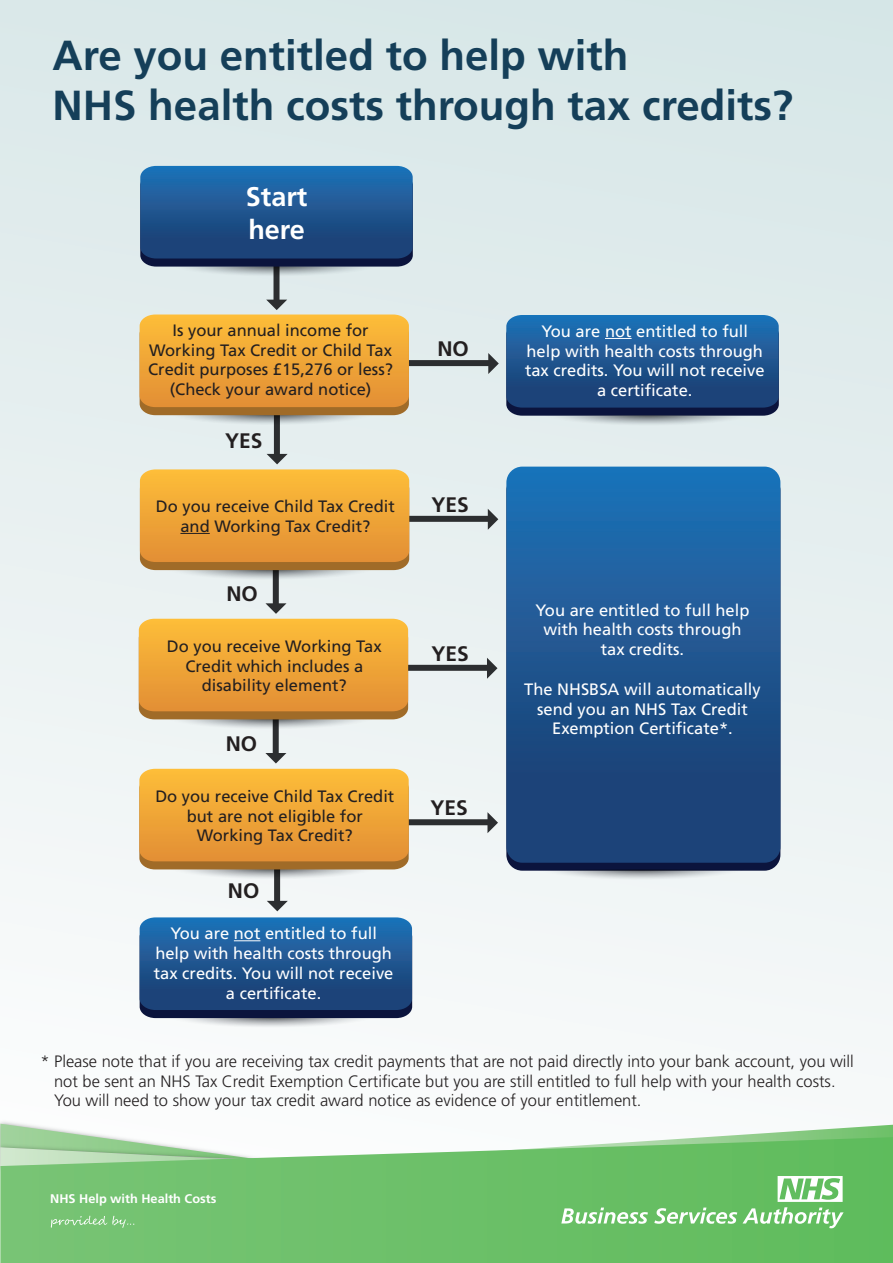
<style>
.page{position:relative;width:893px;height:1263px;background:#fff}
.page>*{position:absolute;margin:0;border:0;box-sizing:border-box;transform-origin:0 0}
.t1{font:700 42px/50.4px "Frutiger LT Std";color:#153f59}
.t2{font:700 27px/32.4px "Frutiger LT Std";color:#fff}
.t3{font:700 21px "Frutiger LT Std";color:#231f20}
.t4{font:16.5px/19.8px "Frutiger LT Std";color:#fff;text-align:center}
.t5{font:16.5px/19.8px "Frutiger LT Std";color:#231f20;text-align:center}
.t6{font:300 16.5px/19.8px "Frutiger LT Std";color:#231f20}
.t7{font:700 12.6px "Frutiger LT Std";color:#fff}
</style>
<div class="page">
<div style="left:0;top:0;width:893px;height:1184px;background:linear-gradient(to bottom,#d7e6e7,#f9fafa)"></div>
<div style="left:408px;top:360px;width:83px;height:6px;background:#2c2e30"></div>
<svg style="left:488px;top:353px;width:11px;height:21px"></svg>
<img style="left:0;top:1117px;width:270px;height:20px">
<svg style="left:0;top:1124px;width:262px;height:13px"></svg>
<svg style="left:482px;top:1125px;width:411px;height:12px"></svg>
<svg style="left:0;top:1137px;width:893px;height:126px;background:#7ac577"></svg>
<svg style="left:561px;top:1176px;width:283px;height:52px;background:#7fc87c"></svg>
<svg style="left:51px;top:1216px;width:83px;height:12px"></svg>
<div style="left:408px;top:819px;width:82px;height:6px;background:#2c2e30"></div>
<svg style="left:487px;top:812px;width:11px;height:21px"></svg>
<div style="left:407px;top:665px;width:83px;height:6px;background:#2c2e30"></div>
<svg style="left:487px;top:658px;width:10px;height:21px"></svg>
<div style="left:408px;top:516px;width:83px;height:6px;background:#2c2e30"></div>
<svg style="left:488px;top:509px;width:10px;height:21px"></svg>
<div style="left:274px;top:844px;width:6px;height:58px;background:#2c2e30"></div>
<svg style="left:267px;top:901px;width:21px;height:10px"></svg>
<div style="left:273px;top:697px;width:6px;height:57px;background:#2c2e30"></div>
<svg style="left:265px;top:753px;width:21px;height:10px"></svg>
<div style="left:273px;top:547px;width:6px;height:58px;background:#2c2e30"></div>
<div style="left:274px;top:397px;width:6px;height:58px;background:#2c2e30"></div>
<div style="left:273px;top:243px;width:6px;height:58px;background:#2c2e30"></div>
<svg style="left:140px;top:166px;width:273px;height:110px;background:#2c5d91"></svg>
<svg style="left:140px;top:300px;width:269px;height:125px;background:#e5ad57"></svg>
<svg style="left:140px;top:454px;width:269px;height:126px;background:#e6ae59"></svg>
<hr style="left:180px;top:533px;width:30px;height:1px;background:#231f20">
<svg style="left:139px;top:603px;width:269px;height:126px;background:#e7af59"></svg>
<svg style="left:139px;top:769px;width:270px;height:110px;background:#e7a645"></svg>
<svg style="left:140px;top:917px;width:272px;height:111px;background:#2f5f93"></svg>
<svg style="left:506px;top:467px;width:274px;height:396px;background:#1d5591"></svg>
<svg style="left:506px;top:315px;width:273px;height:111px;background:#2e5e92"></svg>
<svg style="left:538px;top:870px;width:206px;height:10px"></svg>
<h1 class="t1" style="left:53px;top:30px;width:742px">Are you entitled to help with<br>NHS health costs through tax credits?</h1>
<h2 class="t2" style="left:246px;top:181px;width:63px">Start here</h2>
<p class="t5" style="left:148px;top:320px;width:246px">Is your annual income for<br>Working Tax Credit or Child Tax<br>Credit purposes £15,276 or less? (Check your award notice)</p>
<p class="t3" style="left:225px;top:428px;width:39px">YES</p>
<p class="t5" style="left:156px;top:496px;width:241px">Do you receive Child Tax Credit and Working Tax Credit?</p>
<p class="t3" style="left:226px;top:581px;width:33px">NO</p>
<p class="t5" style="left:167px;top:636px;width:216px">Do you receive Working Tax<br>Credit which includes a disability element?</p>
<p class="t3" style="left:226px;top:732px;width:33px">NO</p>
<p class="t5" style="left:155px;top:786px;width:241px">Do you receive Child Tax Credit but are not eligible for<br>Working Tax Credit?</p>
<p class="t3" style="left:228px;top:879px;width:33px">NO</p>
<p class="t4" style="left:154px;top:923px;width:241px">You are not entitled to full help with health costs through tax credits. You will not receive a certificate.</p>
<p class="t3" style="left:437px;top:337px;width:33px">NO</p>
<p class="t3" style="left:431px;top:492px;width:39px">YES</p>
<p class="t3" style="left:431px;top:641px;width:39px">YES</p>
<p class="t3" style="left:430px;top:796px;width:39px">YES</p>
<p class="t4" style="left:525px;top:321px;width:241px">You are not entitled to full help with health costs through tax credits. You will not receive a certificate.</p>
<p class="t4" style="left:536px;top:600px;width:215px">You are entitled to full help with health costs through tax credits.</p>
<p class="t4" style="left:524px;top:679px;width:238px">The NHSBSA will automatically send you an NHS Tax Credit<br>Exemption Certificate*.</p>
<p class="t6" style="left:54px;top:1051px;width:801px;text-indent:-14px">* Please note that if you are receiving tax credit payments that are not paid directly into your bank account, you will not be sent an NHS Tax Credit Exemption Certificate but you are still entitled to full help with your health costs.<br>You will need to show your tax credit award notice as evidence of your entitlement.</p>
<p class="t7" style="left:50px;top:1191px;width:168px">NHS Help with Health Costs</p>
</div>
